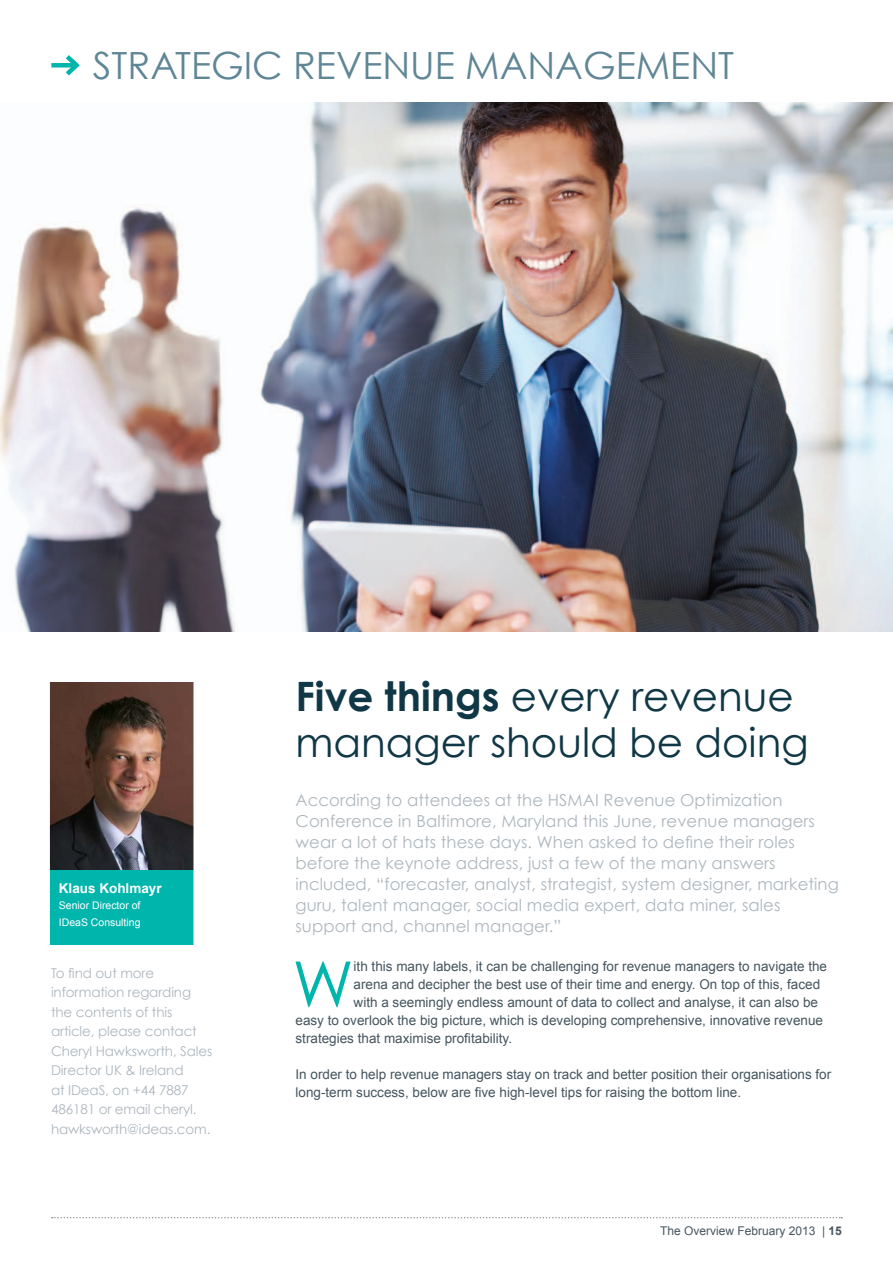
<style>
.page{position:relative;width:893px;height:1263px;background:#fff}
.page>*{position:absolute;margin:0;border:0;box-sizing:border-box;transform-origin:0 0}
.t1{font:63.6px "Century Gothic";color:#00b5ac}
.t2{font:40.5px "Century Gothic";color:#103746}
.t3{font:37.5px "Century Gothic";color:#5f8696}
.t4{font:16.5px/21px "Century Gothic";letter-spacing:.005em;color:#aeb7be}
.t5{font:13.5px/18px "Arial";color:#45555f}
.t6{font:13.5px/19.5px "Century Gothic";letter-spacing:-.01em;color:#aeb7be}
.t7{font:700 13.5px "Arial";color:#fff}
.t8{font:12px "Arial";color:#45555f}
.t9{font:10.5px "Arial";color:#fff}
.s1{font-weight:700}
</style>
<div class="page">
<svg style="left:52px;top:1217px;width:790px;height:1px"></svg>
<img style="left:50px;top:682px;width:143px;height:188px">
<div style="left:51px;top:63px;width:26px;height:5px;background:#00b5ac"></div>
<svg style="left:61px;top:55px;width:19px;height:21px"></svg>
<div style="left:49px;top:870px;width:151px;height:74px;background:#00b5ac"></div>
<div style="left:31px;top:642px;width:19px;height:318px;background:#fff;border-radius:8px"></div>
<div style="left:193px;top:675px;width:20px;height:318px;background:#fff;border-radius:8px"></div>
<img style="left:0;top:102px;width:893px;height:529px">
<p class="t3" style="left:93px;top:43px;width:643px">STRATEGIC REVENUE MANAGEMENT</p>
<p class="t7" style="left:59px;top:879px;width:104px">Klaus Kohlmayr</p>
<p class="t9" style="left:59px;top:898px;width:83px">Senior Director of</p>
<p class="t9" style="left:59px;top:915px;width:83px">IDeaS Consulting</p>
<p class="t6" style="left:51px;top:963px;width:163px">To find out more information regarding the contents of this article, please contact<br>Cheryl Hawksworth, Sales<br>Director UK &amp; Ireland<br>at IDeaS, on +44 7887<br>486181 or email cheryl. hawksworth@ideas.com.</p>
<p class="t2" style="left:295px;top:671px;width:500px"><span class="s1">Five things</span> every revenue</p>
<p class="t2" style="left:295px;top:718px;width:515px">manager should be doing</p>
<p class="t4" style="left:295px;top:789px;width:545px">According to attendees at the HSMAI Revenue Optimization Conference in Baltimore, Maryland this June, revenue managers wear a lot of hats these days. When asked to define their roles before the keynote address, just a few of the many answers included, “forecaster, analyst, strategist, system designer, marketing guru, talent manager, social media expert, data miner, sales support and, channel manager.”</p>
<p class="t1" style="left:292px;top:945px;width:63px">W</p>
<p class="t5" style="left:354px;top:958px;width:475px">ith this many labels, it can be challenging for revenue managers to navigate the</p>
<p class="t5" style="left:354px;top:976px;width:468px">arena and decipher the best use of their time and energy. On top of this, faced</p>
<p class="t5" style="left:354px;top:994px;width:466px">with a seemingly endless amount of data to collect and analyse, it can also be</p>
<p class="t5" style="left:295px;top:1012px;width:529px">easy to overlook the big picture, which is developing comprehensive, innovative revenue</p>
<p class="t5" style="left:295px;top:1030px;width:218px">strategies that maximise profitability.</p>
<p class="t5" style="left:295px;top:1066px;width:537px">In order to help revenue managers stay on track and better position their organisations for long-term success, below are five high-level tips for raising the bottom line.</p>
<p class="t8" style="left:660px;top:1223px;width:183px">The Overview February 2013 | <span class="s1">15</span></p>
</div>
